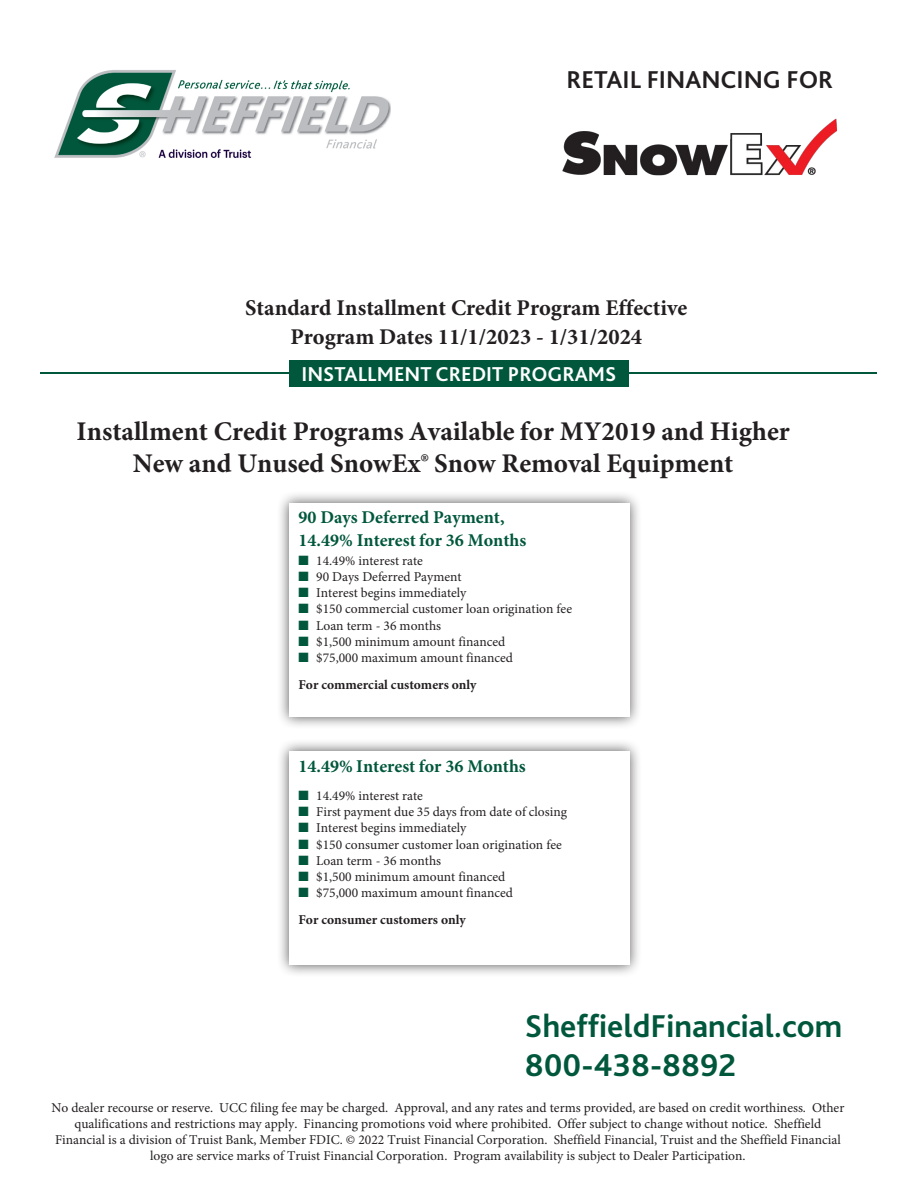
<style>
.page{position:relative;width:918px;height:1188px;background:#fff}
.page>*{position:absolute;margin:0;border:0;box-sizing:border-box;transform-origin:0 0}
.t1{font:700 33px "Bliss 2";color:#00573c}
.t2{font:700 27px/32.4px "Minion Pro";color:#231f20;text-align:center}
.t3{font:700 25.5px "Bliss 2";color:#231f20}
.t4{font:700 22.5px/28.8px "Minion Pro";color:#231f20;text-align:center}
.t5{font:700 21px "Bliss 2";color:#fff}
.t6{font:700 18px/22.2px "Minion Pro";color:#00573c}
.t7{font:13.5px/16.2px "Minion Pro";color:#231f20}
.s1{color:#00573c}
.s2{font-weight:700}
</style>
<div class="page">
<hr style="left:40px;top:373px;width:838px;height:1px;background:#00573c">
<div style="left:289px;top:360px;width:340px;height:27px;background:#00573c"></div>
<div style="left:276px;top:490px;width:366px;height:240px;background:#231f20;opacity:.75"></div>
<div style="left:289px;top:503px;width:340px;height:214px;background:#fff"></div>
<div style="left:276px;top:739px;width:366px;height:239px;background:#231f20;opacity:.75"></div>
<div style="left:289px;top:751px;width:340px;height:214px;background:#fff"></div>
<img style="left:54px;top:70px;width:336px;height:88px">
<img style="left:562px;top:118px;width:275px;height:58px">
<p class="t3" style="left:566px;top:64px;width:268px">RETAIL FINANCING FOR</p>
<p class="t4" style="left:245px;top:294px;width:444px">Standard Installment Credit Program Effective<br>Program Dates 11/1/2023 - 1/31/2024</p>
<p class="t5" style="left:302px;top:361px;width:316px">INSTALLMENT CREDIT PROGRAMS</p>
<p class="t2" style="left:77px;top:415px;width:715px">Installment Credit Programs Available for MY2019 and Higher<br>New and Unused SnowEx® Snow Removal Equipment</p>
<p class="t6" style="left:298px;top:506px;width:229px">90 Days Deferred Payment,<br>14.49% Interest for 36 Months</p>
<p class="t7" style="left:298px;top:552px;width:126px"><span class="s1">■</span> 14.49% interest rate</p>
<p class="t7" style="left:298px;top:569px;width:165px"><span class="s1">■</span> 90 Days Deferred Payment</p>
<p class="t7" style="left:298px;top:585px;width:170px"><span class="s1">■</span> Interest begins immediately</p>
<p class="t7" style="left:298px;top:601px;width:275px"><span class="s1">■</span> $150 commercial customer loan origination fee</p>
<p class="t7" style="left:298px;top:617px;width:144px"><span class="s1">■</span> Loan term - 36 months</p>
<p class="t7" style="left:298px;top:633px;width:208px"><span class="s1">■</span> $1,500 minimum amount financed</p>
<p class="t7" style="left:298px;top:644px;width:216px;line-height:26.5px"><span class="s1">■</span> $75,000 maximum amount financed<br><span class="s2">For commercial customers only</span></p>
<p class="t6" style="left:298px;top:755px;width:229px">14.49% Interest for 36 Months</p>
<p class="t7" style="left:298px;top:788px;width:126px"><span class="s1">■</span> 14.49% interest rate</p>
<p class="t7" style="left:298px;top:804px;width:270px"><span class="s1">■</span> First payment due 35 days from date of closing</p>
<p class="t7" style="left:298px;top:820px;width:170px"><span class="s1">■</span> Interest begins immediately</p>
<p class="t7" style="left:298px;top:836px;width:265px"><span class="s1">■</span> $150 consumer customer loan origination fee</p>
<p class="t7" style="left:298px;top:852px;width:144px"><span class="s1">■</span> Loan term - 36 months</p>
<p class="t7" style="left:298px;top:869px;width:208px"><span class="s1">■</span> $1,500 minimum amount financed</p>
<p class="t7" style="left:298px;top:880px;width:216px;line-height:26.5px"><span class="s1">■</span> $75,000 maximum amount financed<br><span class="s2">For consumer customers only</span></p>
<p class="t1" style="left:525px;top:1006px;width:319px">SheffieldFinancial.com</p>
<p class="t1" style="left:525px;top:1045px;width:213px">800-438-8892</p>
<p class="t7" style="left:51px;top:1099px;width:794px;text-align:center">No dealer recourse or reserve. UCC filing fee may be charged. Approval, and any rates and terms provided, are based on credit worthiness. Other qualifications and restrictions may apply. Financing promotions void where prohibited. Offer subject to change without notice. Sheffield Financial is a division of Truist Bank, Member FDIC. © 2022 Truist Financial Corporation. Sheffield Financial, Truist and the Sheffield Financial logo are service marks of Truist Financial Corporation. Program availability is subject to Dealer Participation.</p>
</div>
